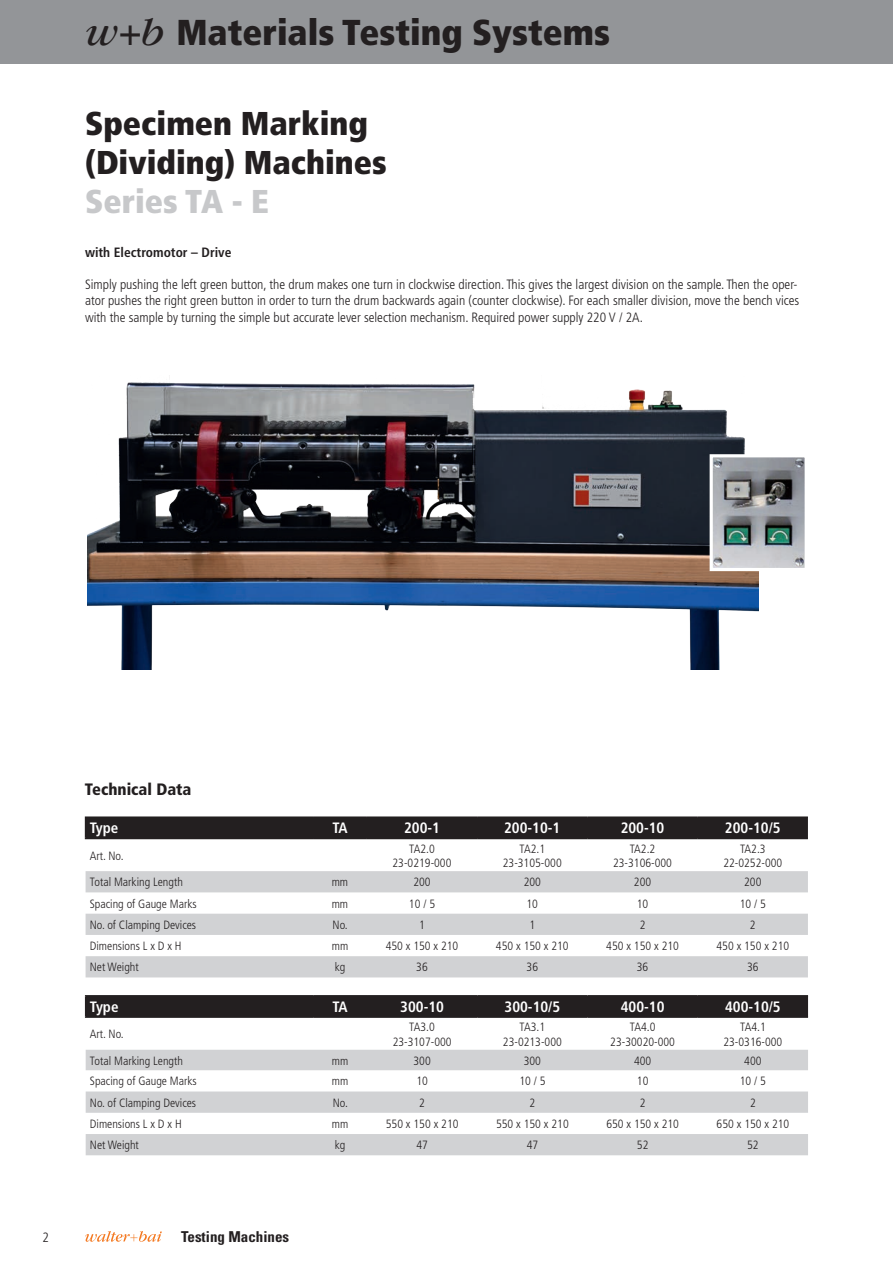
<style>
.page{position:relative;width:893px;height:1263px;background:#fff}
.page>*{position:absolute;margin:0;border:0;box-sizing:border-box;transform-origin:0 0}
.t1{font:900 condensed 36px "Frutiger LT Pro";color:#231f20}
.t2{font:900 condensed 33px/39px "Frutiger LT Pro";color:#231f20}
.t3{font:900 condensed 33px "Frutiger LT Pro";color:#c7c8ca}
.t4{font:900 condensed 16.5px "Frutiger LT Pro";color:#231f20}
.t5{font:700 condensed 15px "Frutiger LT Pro";color:#fff}
.t6{font:700 condensed 15px "Univers LT Std";color:#231f20}
.t7{font:300 condensed 13.5px/16.2px "Frutiger LT Pro";color:#231f20}
.t8{font:700 condensed 13.5px "Frutiger LT Pro";color:#231f20}
.t9{font:300 condensed 12px/14.4px "Frutiger LT Pro";color:#231f20;text-align:center}
.s1{font-family:"Garamond";font-weight:400;font-style:italic;font-stretch:normal;font-size:42px}
.s2{font-family:"Garamond";font-weight:400;font-style:italic;font-stretch:normal;font-size:39px}
</style>
<div class="page">
<div style="left:0;top:0;width:893px;height:64px;background:#939598"></div>
<svg style="left:85px;top:1231px;width:77px;height:11px"></svg>
<svg style="left:86px;top:871px;width:722px;height:106px;fill:#d1d2d4"></svg>
<hr style="left:85px;top:816px;width:228px;height:2px;background:#231f20">
<div style="left:85px;top:818px;width:723px;height:20px;background:#231f20"></div>
<hr style="left:313px;top:816px;width:54px;height:2px;background:#231f20">
<hr style="left:367px;top:816px;width:110px;height:2px;background:#231f20">
<hr style="left:477px;top:816px;width:110px;height:2px;background:#231f20">
<hr style="left:587px;top:816px;width:111px;height:2px;background:#231f20">
<hr style="left:698px;top:816px;width:110px;height:2px;background:#231f20">
<hr style="left:85px;top:838px;width:228px;height:1px;background:#231f20">
<hr style="left:313px;top:838px;width:54px;height:1px;background:#231f20">
<hr style="left:367px;top:838px;width:110px;height:1px;background:#231f20">
<hr style="left:477px;top:838px;width:110px;height:1px;background:#231f20">
<hr style="left:587px;top:838px;width:111px;height:1px;background:#231f20">
<hr style="left:698px;top:838px;width:110px;height:1px;background:#231f20">
<img style="left:87px;top:375px;width:672px;height:294px">
<img style="left:714px;top:458px;width:90px;height:109px">
<div style="left:710px;top:454px;width:98px;height:117px;border:3px solid #fff"></div>
<svg style="left:86px;top:1050px;width:722px;height:105px;fill:#d1d2d4"></svg>
<hr style="left:85px;top:995px;width:228px;height:1px;background:#231f20">
<div style="left:85px;top:996px;width:723px;height:20px;background:#231f20"></div>
<hr style="left:313px;top:995px;width:54px;height:1px;background:#231f20">
<hr style="left:367px;top:995px;width:110px;height:1px;background:#231f20">
<hr style="left:477px;top:995px;width:110px;height:1px;background:#231f20">
<hr style="left:587px;top:995px;width:111px;height:1px;background:#231f20">
<hr style="left:698px;top:995px;width:110px;height:1px;background:#231f20">
<hr style="left:85px;top:1016px;width:228px;height:2px;background:#231f20">
<hr style="left:313px;top:1016px;width:54px;height:2px;background:#231f20">
<hr style="left:367px;top:1016px;width:110px;height:2px;background:#231f20">
<hr style="left:477px;top:1016px;width:110px;height:2px;background:#231f20">
<hr style="left:587px;top:1016px;width:111px;height:2px;background:#231f20">
<hr style="left:698px;top:1016px;width:110px;height:2px;background:#231f20">
<h1 class="t1" style="left:85px;top:10px;width:527px"><span class="s1">w</span><span class="s2">+</span><span class="s1">b</span> Materials Testing Systems</h1>
<h2 class="t2" style="left:85px;top:104px;width:303px">Specimen Marking (Dividing) Machines</h2>
<h2 class="t3" style="left:85px;top:182px;width:185px">Series TA - E</h2>
<p class="t8" style="left:85px;top:244px;width:148px">with Electromotor – Drive</p>
<p class="t7" style="left:85px;top:277px;width:716px">Simply pushing the left green button, the drum makes one turn in clockwise direction. This gives the largest division on the sample. Then the oper&shy;ator pushes the right green button in order to turn the drum backwards again (counter clockwise). For each smaller division, move the bench vices with the sample by turning the simple but accurate lever selection mechanism. Required power supply 220 V / 2A.</p>
<h3 class="t4" style="left:85px;top:779px;width:108px">Technical Data</h3>
<p class="t5" style="left:90px;top:819px;width:30px">Type</p>
<p class="t5" style="left:332px;top:819px;width:17px">TA</p>
<p class="t5" style="left:404px;top:819px;width:37px">200-1</p>
<p class="t5" style="left:504px;top:819px;width:58px">200-10-1</p>
<p class="t5" style="left:621px;top:819px;width:45px">200-10</p>
<p class="t5" style="left:725px;top:819px;width:57px">200-10/5</p>
<p class="t9" style="left:90px;top:848px;width:35px">Art. No.</p>
<p class="t9" style="left:393px;top:841px;width:60px">TA2.0<br>23-0219-000</p>
<p class="t9" style="left:503px;top:841px;width:60px">TA2.1<br>23-3105-000</p>
<p class="t9" style="left:613px;top:841px;width:60px">TA2.2<br>23-3106-000</p>
<p class="t9" style="left:723px;top:841px;width:60px">TA2.3<br>22-0252-000</p>
<p class="t9" style="left:90px;top:875px;width:95px">Total Marking Length</p>
<p class="t9" style="left:332px;top:875px;width:18px">mm</p>
<p class="t9" style="left:413px;top:875px;width:19px">200</p>
<p class="t9" style="left:524px;top:875px;width:19px">200</p>
<p class="t9" style="left:634px;top:875px;width:19px">200</p>
<p class="t9" style="left:744px;top:875px;width:19px">200</p>
<p class="t9" style="left:90px;top:896px;width:108px">Spacing of Gauge Marks</p>
<p class="t9" style="left:332px;top:896px;width:18px">mm</p>
<p class="t9" style="left:409px;top:896px;width:28px">10 / 5</p>
<p class="t9" style="left:527px;top:896px;width:13px">10</p>
<p class="t9" style="left:637px;top:896px;width:13px">10</p>
<p class="t9" style="left:740px;top:896px;width:28px">10 / 5</p>
<p class="t9" style="left:90px;top:917px;width:108px">No. of Clamping Devices</p>
<p class="t9" style="left:333px;top:917px;width:17px">No.</p>
<p class="t9" style="left:419px;top:917px;width:7px">1</p>
<p class="t9" style="left:529px;top:917px;width:7px">1</p>
<p class="t9" style="left:640px;top:917px;width:7px">2</p>
<p class="t9" style="left:750px;top:917px;width:7px">2</p>
<p class="t9" style="left:90px;top:939px;width:93px">Dimensions L x D x H</p>
<p class="t9" style="left:332px;top:939px;width:18px">mm</p>
<p class="t9" style="left:386px;top:939px;width:74px">450 x 150 x 210</p>
<p class="t9" style="left:496px;top:939px;width:74px">450 x 150 x 210</p>
<p class="t9" style="left:606px;top:939px;width:74px">450 x 150 x 210</p>
<p class="t9" style="left:716px;top:939px;width:74px">450 x 150 x 210</p>
<p class="t9" style="left:90px;top:960px;width:50px">Net Weight</p>
<p class="t9" style="left:335px;top:960px;width:12px">kg</p>
<p class="t9" style="left:416px;top:960px;width:13px">36</p>
<p class="t9" style="left:527px;top:960px;width:13px">36</p>
<p class="t9" style="left:637px;top:960px;width:13px">36</p>
<p class="t9" style="left:747px;top:960px;width:13px">36</p>
<p class="t5" style="left:90px;top:998px;width:30px">Type</p>
<p class="t5" style="left:332px;top:998px;width:17px">TA</p>
<p class="t5" style="left:400px;top:998px;width:45px">300-10</p>
<p class="t5" style="left:505px;top:998px;width:57px">300-10/5</p>
<p class="t5" style="left:621px;top:998px;width:45px">400-10</p>
<p class="t5" style="left:725px;top:998px;width:57px">400-10/5</p>
<p class="t9" style="left:90px;top:1027px;width:35px">Art. No.</p>
<p class="t9" style="left:393px;top:1020px;width:60px">TA3.0<br>23-3107-000</p>
<p class="t9" style="left:503px;top:1020px;width:60px">TA3.1<br>23-0213-000</p>
<p class="t9" style="left:610px;top:1020px;width:66px">TA4.0<br>23-30020-000</p>
<p class="t9" style="left:723px;top:1020px;width:60px">TA4.1<br>23-0316-000</p>
<p class="t9" style="left:90px;top:1053px;width:95px">Total Marking Length</p>
<p class="t9" style="left:332px;top:1053px;width:18px">mm</p>
<p class="t9" style="left:413px;top:1053px;width:19px">300</p>
<p class="t9" style="left:524px;top:1053px;width:19px">300</p>
<p class="t9" style="left:634px;top:1053px;width:19px">400</p>
<p class="t9" style="left:744px;top:1053px;width:19px">400</p>
<p class="t9" style="left:90px;top:1074px;width:108px">Spacing of Gauge Marks</p>
<p class="t9" style="left:332px;top:1074px;width:18px">mm</p>
<p class="t9" style="left:416px;top:1074px;width:13px">10</p>
<p class="t9" style="left:519px;top:1074px;width:28px">10 / 5</p>
<p class="t9" style="left:637px;top:1074px;width:13px">10</p>
<p class="t9" style="left:740px;top:1074px;width:28px">10 / 5</p>
<p class="t9" style="left:90px;top:1095px;width:108px">No. of Clamping Devices</p>
<p class="t9" style="left:333px;top:1095px;width:17px">No.</p>
<p class="t9" style="left:419px;top:1095px;width:7px">2</p>
<p class="t9" style="left:530px;top:1095px;width:7px">2</p>
<p class="t9" style="left:640px;top:1095px;width:7px">2</p>
<p class="t9" style="left:750px;top:1095px;width:7px">2</p>
<p class="t9" style="left:90px;top:1117px;width:93px">Dimensions L x D x H</p>
<p class="t9" style="left:332px;top:1117px;width:18px">mm</p>
<p class="t9" style="left:386px;top:1117px;width:74px">550 x 150 x 210</p>
<p class="t9" style="left:496px;top:1117px;width:74px">550 x 150 x 210</p>
<p class="t9" style="left:606px;top:1117px;width:74px">650 x 150 x 210</p>
<p class="t9" style="left:717px;top:1117px;width:74px">650 x 150 x 210</p>
<p class="t9" style="left:90px;top:1138px;width:50px">Net Weight</p>
<p class="t9" style="left:335px;top:1138px;width:12px">kg</p>
<p class="t9" style="left:416px;top:1138px;width:13px">47</p>
<p class="t9" style="left:527px;top:1138px;width:13px">47</p>
<p class="t9" style="left:637px;top:1138px;width:13px">52</p>
<p class="t9" style="left:747px;top:1138px;width:13px">52</p>
<p class="t7" style="left:43px;top:1229px;width:8px">2</p>
<p class="t6" style="left:181px;top:1227px;width:110px">Testing Machines</p>
</div>
